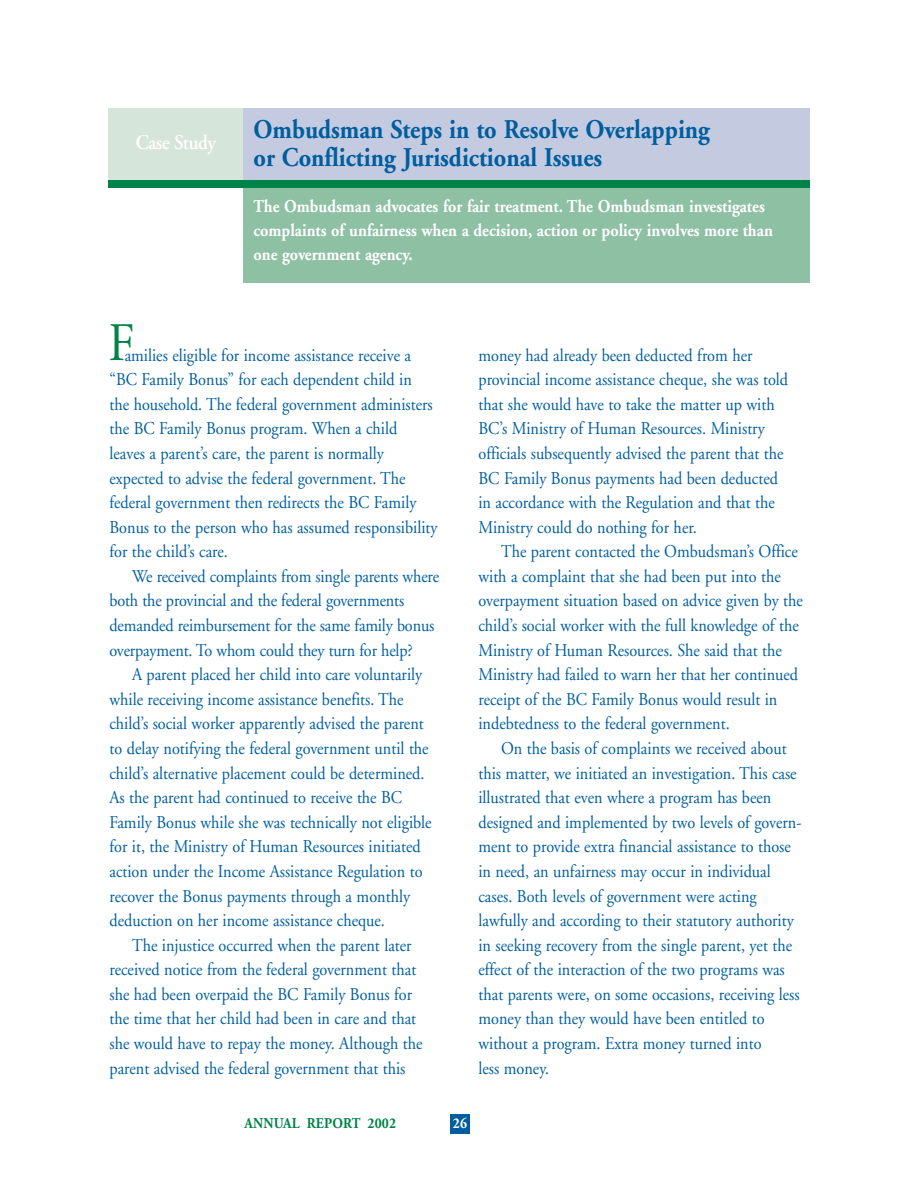
<style>
.page{position:relative;width:918px;height:1188px;background:#fff}
.page>*{position:absolute;margin:0;border:0;box-sizing:border-box;transform-origin:0 0}
.t1{font:54.15px "Adobe Garamond";color:#008348;scale:.9 1}
.t2{font:700 27px/28.5px "Adobe Garamond";color:#005e9f;scale:.9 1}
.t3{font:600 21px "Adobe Garamond";letter-spacing:-.02em;color:#fff;scale:.9 1}
.t4{font:18px/24.6px "Adobe Garamond";color:#005e9f;scale:.9 1}
.t5{font:700 18px/24px "Adobe Garamond";color:#fff;scale:.9 1}
.t6{font:700 15px "Adobe Garamond";letter-spacing:.015em;color:#008348;scale:.9 1}
.t7{font:700 15px "Adobe Garamond";color:#fff;scale:.9 1}
</style>
<div class="page">
<div style="left:450px;top:1114px;width:20px;height:19px;background:#005e9f"></div>
<div style="left:108px;top:108px;width:135px;height:72px;background:#d6e5d9"></div>
<div style="left:243px;top:108px;width:567px;height:72px;background:#c4cae0"></div>
<div style="left:243px;top:184px;width:567px;height:100px;background:#8ec0a3"></div>
<div style="left:108px;top:180px;width:702px;height:7px;background:#008348"></div>
<p class="t3" style="left:136px;top:134px;width:90px">Case Study</p>
<h2 class="t2" style="left:254px;top:118px;width:509px">Ombudsman Steps in to Resolve Overlapping or Conflicting Jurisdictional Issues</h2>
<p class="t5" style="left:254px;top:196px;width:579px">The Ombudsman advocates for fair treatment. The Ombudsman investigates complaints of unfairness when a decision, action or policy involves more than one government agency.</p>
<h1 class="t1" style="left:108px;top:321px;width:31px">F</h1>
<p class="t4" style="left:110px;top:344px;width:366px;text-indent:15px">amilies eligible for income assistance receive a “BC Family Bonus” for each dependent child in<br>the household. The federal government administers the BC Family Bonus program. When a child<br>leaves a parent’s care, the parent is normally expected to advise the federal government. The federal government then redirects the BC Family Bonus to the person who has assumed responsibility for the child’s care.</p>
<p class="t4" style="left:110px;top:566px;width:368px;text-indent:23px">We received complaints from single parents where both the provincial and the federal governments demanded reimbursement for the same family bonus overpayment. To whom could they turn for help?</p>
<p class="t4" style="left:110px;top:664px;width:360px;text-indent:23px">A parent placed her child into care voluntarily while receiving income assistance benefits. The child’s social worker apparently advised the parent to delay notifying the federal government until the child’s alternative placement could be determined.<br>As the parent had continued to receive the BC Family Bonus while she was technically not eligible for it, the Ministry of Human Resources initiated action under the Income Assistance Regulation to recover the Bonus payments through a monthly deduction on her income assistance cheque.</p>
<p class="t4" style="left:110px;top:934px;width:349px;text-indent:23px">The injustice occurred when the parent later received notice from the federal government that she had been overpaid the BC Family Bonus for the time that her child had been in care and that she would have to repay the money. Although the parent advised the federal government that this</p>
<p class="t4" style="left:478px;top:344px;width:346px">money had already been deducted from her provincial income assistance cheque, she was told that she would have to take the matter up with BC’s Ministry of Human Resources. Ministry officials subsequently advised the parent that the BC Family Bonus payments had been deducted in accordance with the Regulation and that the Ministry could do nothing for her.</p>
<p class="t4" style="left:478px;top:541px;width:362px;text-indent:23px">The parent contacted the Ombudsman’s Office with a complaint that she had been put into the overpayment situation based on advice given by the child’s social worker with the full knowledge of the Ministry of Human Resources. She said that the Ministry had failed to warn her that her continued receipt of the BC Family Bonus would result in indebtedness to the federal government.</p>
<p class="t4" style="left:478px;top:738px;width:361px;text-indent:23px">On the basis of complaints we received about this matter, we initiated an investigation. This case illustrated that even where a program has been designed and implemented by two levels of govern&shy;ment to provide extra financial assistance to those in need, an unfairness may occur in individual cases. Both levels of government were acting lawfully and according to their statutory authority in seeking recovery from the single parent, yet the effect of the interaction of the two programs was that parents were, on some occasions, receiving less money than they would have been entitled to without a program. Extra money turned into<br>less money.</p>
<p class="t6" style="left:244px;top:1118px;width:170px">ANNUAL REPORT 2002</p>
<p class="t7" style="left:453px;top:1118px;width:17px">26</p>
</div>
